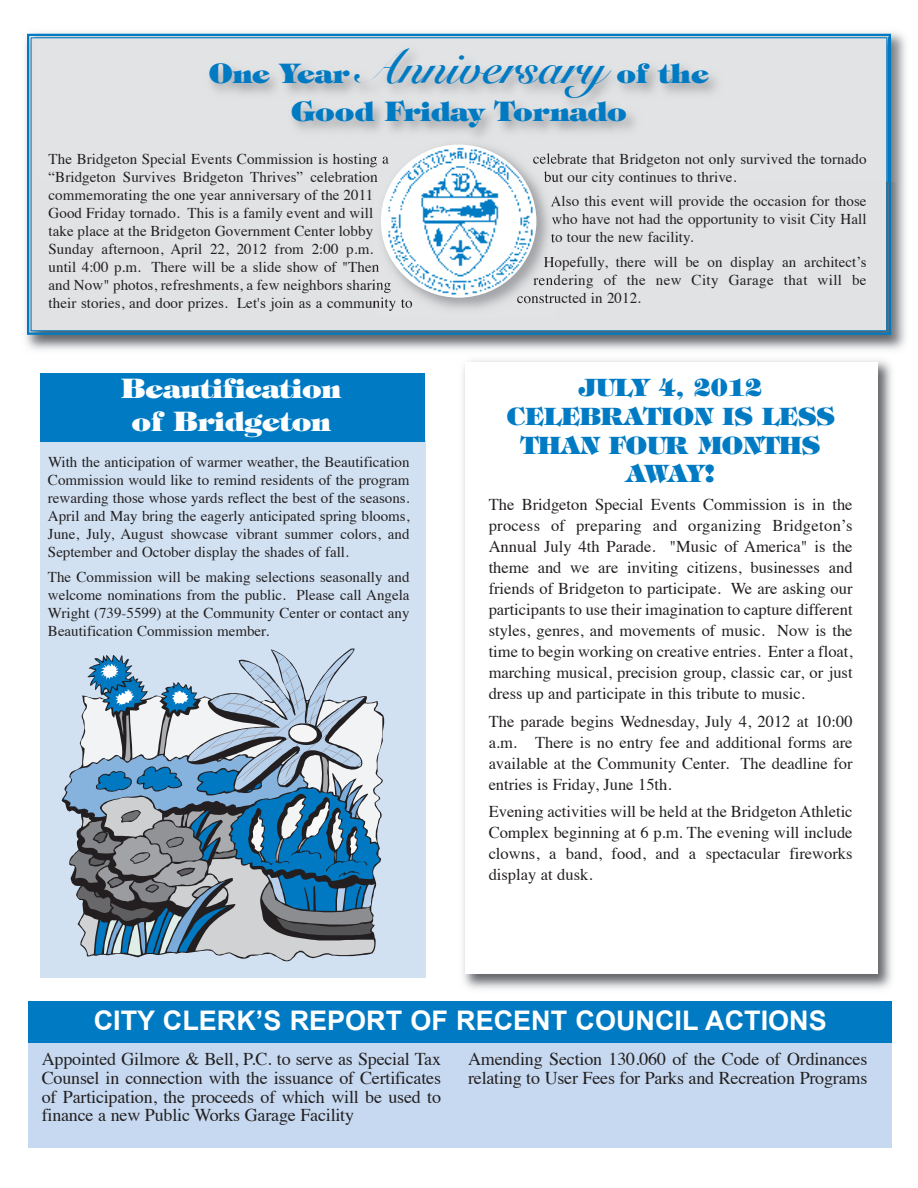
<style>
.page{position:relative;width:918px;height:1188px;background:#fff}
.page>*{position:absolute;margin:0;border:0;box-sizing:border-box;transform-origin:0 0}
.t1{font:800 27px/37.5px "Tiffany";color:#007bc3;text-align:center}
.t2{font:700 27px "Arial";color:#fff}
.t3{font:800 27px/32.4px "Tiffany";color:#fff;text-align:center}
.t4{font:800 24px/28.8px "Tiffany";color:#007bc3;text-align:center}
.t5{font:18px/18.8px "Times";letter-spacing:-.01em;color:#231f20;text-align:justify}
.t6{font:16.5px/21px "Times";color:#231f20;text-align:justify}
.t7{font:15px/18px "Times";letter-spacing:.005em;color:#231f20;text-align:justify}
.t8{font:15px "Times";letter-spacing:.025em;color:#231f20}
.s1{font-family:"Snell Roundhand";font-weight:700;font-size:48px}
</style>
<div class="page">
<img style="left:463px;top:360px;width:429px;height:629px">
<div style="left:465px;top:362px;width:413px;height:612px;background:#fff"></div>
<div style="left:40px;top:441px;width:386px;height:537px;background:#d1e1f2"></div>
<div style="left:28px;top:1037px;width:863px;height:111px;background:#c6d9f0"></div>
<div style="left:28px;top:1001px;width:864px;height:41px;background:#007bc3"></div>
<img style="left:25px;top:32px;width:881px;height:318px">
<div style="left:32px;top:38px;width:854px;height:292px;background:#e1e2e4"></div>
<div style="left:27px;top:34px;width:864px;height:301px;border:2px solid #007bc3"></div>
<img style="left:374px;top:296px;width:182px;height:15px">
<svg style="left:554px;top:196px;width:2px;height:8px"></svg>
<img style="left:554px;top:278px;width:2px;height:7px">
<img style="left:517px;top:301px;width:37px;height:2px">
<img style="left:373px;top:132px;width:181px;height:169px">
<div style="left:40px;top:373px;width:385px;height:69px;background:#007bc3"></div>
<svg style="left:64px;top:650px;width:318px;height:311px"></svg>
<h1 class="t1" style="left:209px;top:55px;width:502px">One Year <span class="s1">Anniversary</span> of the<br>Good Friday Tornado</h1>
<p class="t7" style="left:49px;top:151px;width:365px;text-align:left">The Bridgeton Special Events Commission is hosting a “Bridgeton Survives Bridgeton Thrives” celebration commemorating the one year anniversary of the 2011<br>Good Friday tornado. This is a family event and will<br>take place at the Bridgeton Government Center lobby Sunday afternoon, April 22, 2012 from 2:00 p.m.<br>until 4:00 p.m. There will be a slide show of "Then<br>and Now" photos, refreshments, a few neighbors sharing their stories, and door prizes. Let's join as a community to</p>
<p class="t7" style="left:544px;top:151px;width:324px;text-indent:-11px">celebrate that Bridgeton not only survived the tornado but our city continues to thrive.</p>
<p class="t7" style="left:551px;top:194px;width:318px">Also this event will provide the occasion for those who have not had the opportunity to visit City Hall to tour the new facility.</p>
<p class="t7" style="left:544px;top:254px;width:324px">Hopefully, there will be on display an architect’s</p>
<p class="t8" style="left:533px;top:274px;width:335px">rendering of the new City Garage that will be</p>
<p class="t7" style="left:517px;top:290px;width:126px">constructed in 2012.</p>
<h1 class="t3" style="left:121px;top:373px;width:221px">Beautification of Bridgeton</h1>
<p class="t7" style="left:48px;top:454px;width:363px">With the anticipation of warmer weather, the Beautification Commission would like to remind residents of the program rewarding those whose yards reflect the best of the seasons.<br>April and May bring the eagerly anticipated spring blooms, June, July, August showcase vibrant summer colors, and September and October display the shades of fall.</p>
<p class="t7" style="left:48px;top:569px;width:363px">The Commission will be making selections seasonally and welcome nominations from the public. Please call Angela Wright (739-5599) at the Community Center or contact any Beautification Commission member.</p>
<h2 class="t4" style="left:507px;top:373px;width:330px">JULY 4, 2012<br>CELEBRATION IS LESS<br>THAN FOUR MONTHS<br>AWAY!</h2>
<p class="t6" style="left:489px;top:495px;width:365px">The Bridgeton Special Events Commission is in the process of preparing and organizing Bridgeton’s Annual July 4th Parade. "Music of America" is the theme and we are inviting citizens, businesses and friends of Bridgeton to participate. We are asking our participants to use their imagination to capture different styles, genres, and movements of music. Now is the time to begin working on creative entries. Enter a float, marching musical, precision group, classic car, or just dress up and participate in this tribute to music.</p>
<p class="t6" style="left:489px;top:712px;width:365px">The parade begins Wednesday, July 4, 2012 at 10:00 a.m. There is no entry fee and additional forms are available at the Community Center. The deadline for entries is Friday, June 15th.</p>
<p class="t6" style="left:489px;top:803px;width:365px">Evening activities will be held at the Bridgeton Athletic Complex beginning at 6 p.m. The evening will include clowns, a band, food, and a spectacular fireworks display at dusk.</p>
<h1 class="t2" style="left:94px;top:1006px;width:735px">CITY CLERK’S REPORT OF RECENT COUNCIL ACTIONS</h1>
<p class="t5" style="left:42px;top:1051px;width:401px">Appointed Gilmore &amp; Bell, P.C. to serve as Special Tax Counsel in connection with the issuance of Certificates of Participation, the proceeds of which will be used to finance a new Public Works Garage Facility</p>
<p class="t5" style="left:468px;top:1051px;width:401px">Amending Section 130.060 of the Code of Ordinances relating to User Fees for Parks and Recreation Programs</p>
</div>
